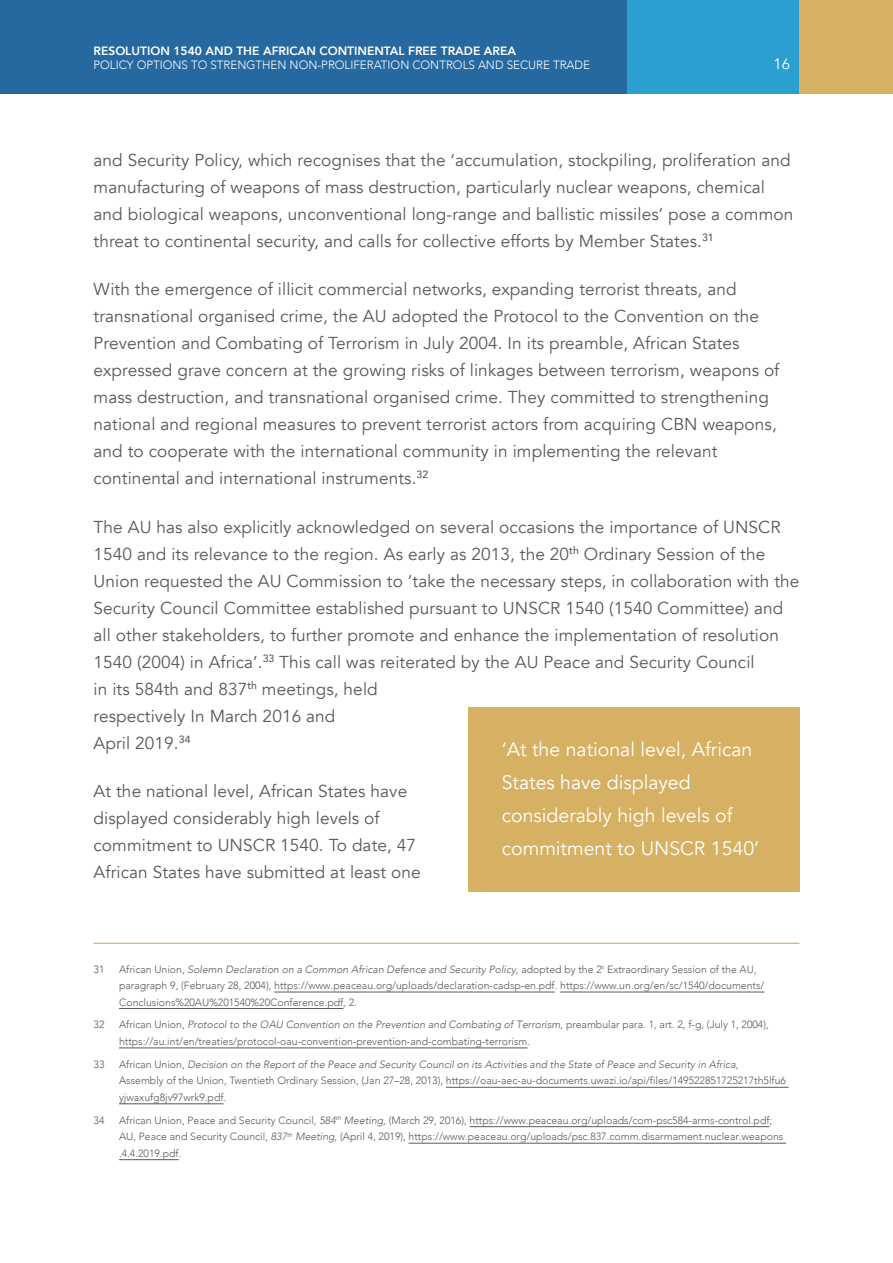
<style>
.page{position:relative;width:893px;height:1263px;background:#fff}
.page>*{position:absolute;margin:0;border:0;box-sizing:border-box;transform-origin:0 0}
.t1{font:19.5px/33px "Avenir";color:#fff}
.t2{font:17.25px/27px "Avenir";letter-spacing:.005em;color:#58595b}
.t3{font:15px "Avenir";color:#fff}
.t4{font:300 12px "Avenir";color:#fff}
.t5{font:800 12px "Avenir";color:#fff}
.t6{font:300 10.5px/16.5px "Avenir";color:#58595b}
.s1{font-style:italic}
</style>
<div class="page">
<div style="left:626px;top:0;width:174px;height:94px;background:#2ba0d0"></div>
<div style="left:800px;top:0;width:93px;height:94px;background:#d6b164"></div>
<div style="left:0;top:0;width:626px;height:94px;background:#2668a0"></div>
<hr style="left:94px;top:943px;width:705px;height:1px;background:#d2aa56">
<hr style="left:274px;top:992px;width:281px;height:1px;background:#58595b">
<hr style="left:560px;top:992px;width:204px;height:1px;background:#58595b">
<hr style="left:119px;top:1008px;width:224px;height:1px;background:#58595b">
<hr style="left:119px;top:1048px;width:408px;height:1px;background:#58595b">
<hr style="left:446px;top:1087px;width:343px;height:1px;background:#58595b">
<hr style="left:119px;top:1103px;width:105px;height:1px;background:#58595b">
<hr style="left:470px;top:1126px;width:299px;height:1px;background:#58595b">
<hr style="left:409px;top:1143px;width:377px;height:1px;background:#58595b">
<hr style="left:119px;top:1159px;width:60px;height:1px;background:#58595b">
<div style="left:468px;top:707px;width:331px;height:185px;background:#d6b164"></div>
<p class="t5" style="left:94px;top:42px;width:424px">RESOLUTION 1540 AND THE AFRICAN CONTINENTAL FREE TRADE AREA</p>
<p class="t4" style="left:94px;top:58px;width:498px">POLICY OPTIONS TO STRENGTHEN NON-PROLIFERATION CONTROLS AND SECURE TRADE</p>
<p class="t3" style="left:773px;top:54px;width:18px">16</p>
<p class="t2" style="left:94px;top:147px;width:701px">and Security Policy, which recognises that the ‘accumulation, stockpiling, proliferation and manufacturing of weapons of mass destruction, particularly nuclear weapons, chemical and biological weapons, unconventional long-range and ballistic missiles’ pose a common threat to continental security, and calls for collective efforts by Member States.<sup>31</sup></p>
<p class="t2" style="left:94px;top:276px;width:687px">With the emergence of illicit commercial networks, expanding terrorist threats, and transnational organised crime, the AU adopted the Protocol to the Convention on the Prevention and Combating of Terrorism in July 2004. In its preamble, African States expressed grave concern at the growing risks of linkages between terrorism, weapons of mass destruction, and transnational organised crime. They committed to strengthening national and regional measures to prevent terrorist actors from acquiring CBN weapons, and to cooperate with the international community in implementing the relevant continental and international instruments.<sup>32</sup></p>
<p class="t2" style="left:94px;top:513px;width:707px">The AU has also explicitly acknowledged on several occasions the importance of UNSCR 1540 and its relevance to the region. As early as 2013, the 20<sup>th</sup> Ordinary Session of the Union requested the AU Commission to ‘take the necessary steps, in collaboration with the Security Council Committee established pursuant to UNSCR 1540 (1540 Committee) and all other stakeholders, to further promote and enhance the implementation of resolution 1540 (2004) in Africa’.<sup>33</sup> This call was reiterated by the AU Peace and Security Council<br>in its 584th and 837<sup>th</sup> meetings, held<br>respectively In March 2016 and<br>April 2019.<sup>34</sup></p>
<p class="t2" style="left:94px;top:778px;width:329px">At the national level, African States have displayed considerably high levels of commitment to UNSCR 1540. To date, 47<br>African States have submitted at least one</p>
<p class="t1" style="left:502px;top:733px;width:259px">‘At the national level, African<br>States have displayed considerably high levels of commitment to UNSCR 1540’</p>
<p class="t6" style="left:94px;top:961px;width:12px">31</p>
<p class="t6" style="left:119px;top:961px;width:647px">African Union, <span class="s1">Solemn Declaration on a Common African Defence and Security Policy</span>, adopted by the 2<sup>s</sup> Extraordinary Session of the AU, paragraph 9, (February 28, 2004), https://www.peaceau.org/uploads/declaration-cadsp-en.pdf. https://www.un.org/en/sc/1540/documents/<br>Conclusions%20AU%201540%20Conference.pdf, 2.</p>
<p class="t6" style="left:94px;top:1016px;width:12px">32</p>
<p class="t6" style="left:119px;top:1016px;width:651px">African Union, <span class="s1">Protocol to the OAU Convention on the Prevention and Combating of Terrorism</span>, preambular para. 1, art. 2, f-g, (July 1, 2004), https://au.int/en/treaties/protocol-oau-convention-prevention-and-combating-terrorism.</p>
<p class="t6" style="left:94px;top:1056px;width:12px">33</p>
<p class="t6" style="left:119px;top:1056px;width:668px">African Union, <span class="s1">Decision on the Report of the Peace and Security Council on its Activities and the State of Peace and Security in Africa</span>,<br>Assembly of the Union, Twentieth Ordinary Session, (Jan 27–28, 2013), https://oau-aec-au-documents.uwazi.io/api/files/149522851725217th5lfu6 yjwaxufg8jv97wrk9.pdf.</p>
<p class="t6" style="left:94px;top:1112px;width:12px">34</p>
<p class="t6" style="left:119px;top:1112px;width:666px">African Union, Peace and Security Council, <span class="s1">584</span><sup>th</sup> <span class="s1">Meeting</span>, (March 29, 2016), https://www.peaceau.org/uploads/com-psc584-arms-control.pdf;<br>AU, Peace and Security Council, <span class="s1">837</span><sup>th</sup> <span class="s1">Meeting</span>, (April 4, 2019), https://www.peaceau.org/uploads/psc.837.comm.disarmament.nuclear.weapons .4.4.2019.pdf.</p>
</div>
